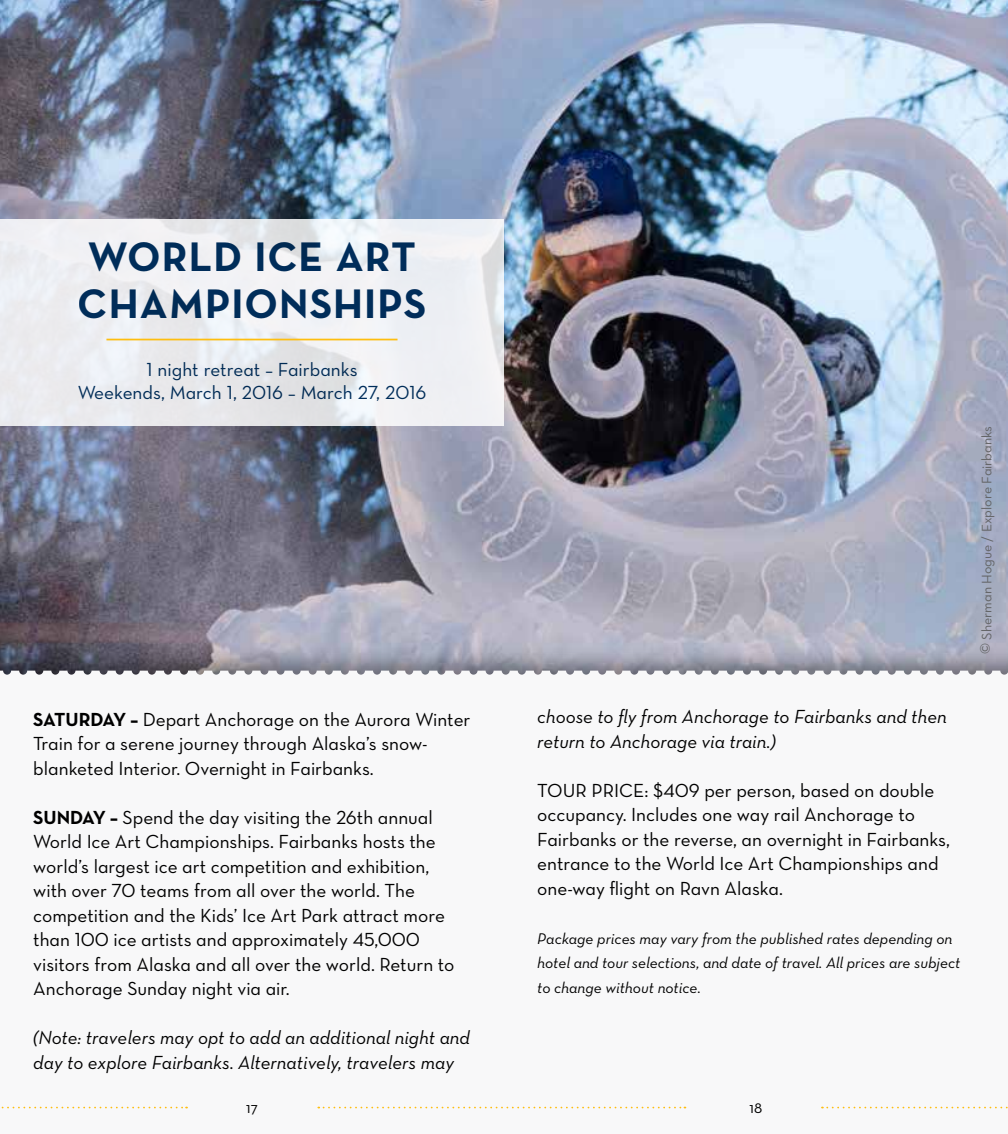
<style>
.page{position:relative;width:1008px;height:1134px;background:#fff}
.page>*{position:absolute;margin:0;border:0;box-sizing:border-box;transform-origin:0 0}
.t1{font:42px/47.2px "Neutra Text Bold Alt";letter-spacing:.025em;color:#00305e}
.t2{font:19.25px/24.5px "Neutra Text Book Alt";color:#000}
.t3{font:19.25px/24.5px "Neutra Text Book Italic Alt";color:#000}
.t4{font:19.25px/23.1px "Neutra Text Book Alt";color:#00305e;text-align:center}
.t5{font:15.75px/24.5px "Neutra Text Book Italic Alt";color:#000}
.t6{font:15.75px "Neutra Text";color:#000}
.t7{font:14px "Neutra Text Book Alt";color:#636466}
.s1{font-family:"Neutra Text Bold Alt"}
</style>
<div class="page">
<img style="left:0;top:0;width:1008px;height:646px">
<div style="left:0;top:646px;width:1008px;height:488px;background:#000;opacity:.4"></div>
<svg style="left:0;top:671px;width:1008px;height:463px"></svg>
<svg style="left:0;top:219px;width:504px;height:206px;fill:#edeff3"></svg>
<hr style="left:106px;top:339px;width:292px;height:1px;background:#febe10">
<svg style="left:0;top:1107px;width:187px;height:1px"></svg>
<svg style="left:318px;top:1107px;width:367px;height:1px"></svg>
<svg style="left:822px;top:1107px;width:186px;height:1px"></svg>
<h1 class="t1" style="left:78px;top:232px;width:350px">WORLD ICE ART<br>CHAMPIONSHIPS</h1>
<p class="t4" style="left:78px;top:357px;width:350px">1 night retreat – Fairbanks<br>Weekends, March 1, 2016 – March 27, 2016</p>
<p class="t7" style="left:978px;top:654px;width:230px;rotate:-90deg">© Sherman Hogue / Explore Fairbanks</p>
<p class="t2" style="left:33px;top:707px;width:439px"><span class="s1">SATURDAY –</span> Depart Anchorage on the Aurora Winter<br>Train for a serene journey through Alaska’s snow&shy;blanketed Interior. Overnight in Fairbanks.</p>
<p class="t2" style="left:33px;top:805px;width:423px"><span class="s1">SUNDAY –</span> Spend the day visiting the 26th annual World Ice Art Championships. Fairbanks hosts the world’s largest ice art competition and exhibition, with over 70 teams from all over the world. The competition and the Kids’ Ice Art Park attract more than 100 ice artists and approximately 45,000 visitors from Alaska and all over the world. Return to Anchorage Sunday night via air.</p>
<p class="t3" style="left:33px;top:1025px;width:438px">(Note: travelers may opt to add an additional night and day to explore Fairbanks. Alternatively, travelers may</p>
<p class="t3" style="left:537px;top:704px;width:411px">choose to fly from Anchorage to Fairbanks and then return to Anchorage via train.)</p>
<p class="t2" style="left:537px;top:778px;width:414px">TOUR PRICE: $409 per person, based on double occupancy. Includes one way rail Anchorage to Fairbanks or the reverse, an overnight in Fairbanks, entrance to the World Ice Art Championships and one-way flight on Ravn Alaska.</p>
<p class="t5" style="left:537px;top:926px;width:425px">Package prices may vary from the published rates depending on hotel and tour selections, and date of travel. All prices are subject to change without notice.</p>
<p class="t6" style="left:246px;top:1098px;width:13px">17</p>
<p class="t6" style="left:750px;top:1098px;width:14px">18</p>
</div>
